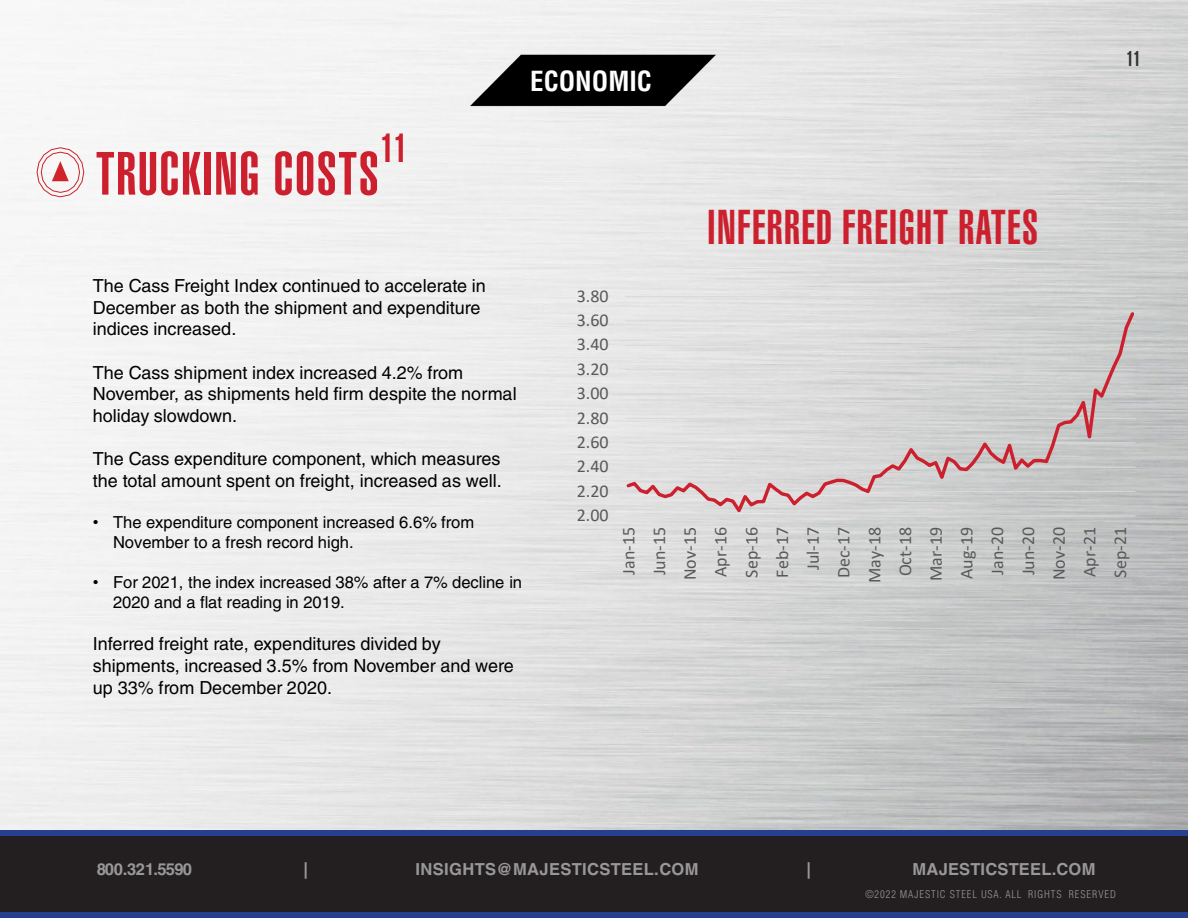
<style>
.page{position:relative;width:1188px;height:918px;background:#fff}
.page>*{position:absolute;margin:0;border:0;box-sizing:border-box;transform-origin:0 0}
.t1{font:60px "Helvetica LT Std Ultra Comp";letter-spacing:.025em;color:#cd202f}
.t2{font:48px "Helvetica LT Std Ultra Comp";letter-spacing:.03em;color:#cd202f}
.t3{font:39.9px "Helvetica LT Std Ultra Comp";color:#cd202f}
.t4{font:700 condensed 27px "Helvetica LT Std";color:#fff}
.t5{font:21px "Helvetica LT Std Ultra Comp";color:#303335}
.t6{font:18px/21.6px "Helvetica LT Std";color:#000}
.t7{font:18px "Calibri";letter-spacing:-.005em;color:#595959}
.t8{font:16.5px/19.8px "Helvetica LT Std";color:#000}
.t9{font:700 16.5px "Helvetica LT Std";letter-spacing:.015em;color:#989899}
.t10{font:700 16.5px "Helvetica LT Std";letter-spacing:-.045em;color:#989899}
.t11{font:300 condensed 10.5px "Helvetica LT Std";letter-spacing:.09em;color:#989899}
.s1{font-family:"Arial"}
</style>
<div class="page">
<img style="left:469px;top:26px;width:250px;height:106px">
<div style="left:0;top:833px;width:1188px;height:82px;background:#231f20"></div>
<div style="left:0;top:912px;width:1188px;height:6px;background:#25408f"></div>
<div style="left:0;top:830px;width:1188px;height:6px;background:#25408f"></div>
<svg style="left:36px;top:147px;width:49px;height:51px"></svg>
<hr style="left:625px;top:296px;width:510px;height:1px;background:#d9d9d9">
<svg style="left:625px;top:309px;width:512px;height:208px;background:#d5d1d1"></svg>
<h1 class="t4" style="left:530px;top:64px;width:123px">ECONOMIC</h1>
<p class="t5" style="left:1126px;top:47px;width:16px">11</p>
<h1 class="t3" style="left:381px;top:125px;width:28px">11</h1>
<h1 class="t1" style="left:96px;top:139px;width:284px">TRUCKING COSTS</h1>
<h1 class="t6" style="left:93px;top:275px;width:395px">The Cass Freight Index continued to accelerate in<br>December as both the shipment and expenditure indices increased.</h1>
<h1 class="t6" style="left:93px;top:361px;width:425px">The Cass shipment index increased 4.2% from<br>November, as shipments held firm despite the normal holiday slowdown.</h1>
<h1 class="t6" style="left:93px;top:448px;width:410px">The Cass expenditure component, which measures the total amount spent on freight, increased as well.</h1>
<p class="t8" style="left:113px;top:513px;width:363px;text-indent:-20px"><span class="s1">•</span> The expenditure component increased 6.6% from<br>November to a fresh record high.</p>
<p class="t8" style="left:113px;top:572px;width:411px;text-indent:-20px"><span class="s1">•</span> For 2021, the index increased 38% after a 7% decline in<br>2020 and a flat reading in 2019.</p>
<h1 class="t6" style="left:93px;top:633px;width:422px">Inferred freight rate, expenditures divided by shipments, increased 3.5% from November and were up 33% from December 2020.</h1>
<p class="t2" style="left:708px;top:199px;width:332px">INFERRED FREIGHT RATES</p>
<p class="t7" style="left:577px;top:283px;width:33px">3.80</p>
<p class="t7" style="left:577px;top:308px;width:33px">3.60</p>
<p class="t7" style="left:577px;top:332px;width:33px">3.40</p>
<p class="t7" style="left:577px;top:356px;width:33px">3.20</p>
<p class="t7" style="left:577px;top:381px;width:33px">3.00</p>
<p class="t7" style="left:577px;top:405px;width:33px">2.80</p>
<p class="t7" style="left:577px;top:429px;width:33px">2.60</p>
<p class="t7" style="left:577px;top:454px;width:33px">2.40</p>
<p class="t7" style="left:577px;top:478px;width:33px">2.20</p>
<p class="t7" style="left:577px;top:502px;width:33px">2.00</p>
<p class="t7" style="left:616px;top:575px;width:49px;rotate:-90deg">Jan-15</p>
<p class="t7" style="left:647px;top:575px;width:50px;rotate:-90deg">Jun-15</p>
<p class="t7" style="left:677px;top:580px;width:54px;rotate:-90deg">Nov-15</p>
<p class="t7" style="left:708px;top:577px;width:51px;rotate:-90deg">Apr-16</p>
<p class="t7" style="left:739px;top:578px;width:52px;rotate:-90deg">Sep-16</p>
<p class="t7" style="left:770px;top:578px;width:52px;rotate:-90deg">Feb-17</p>
<p class="t7" style="left:800px;top:570px;width:44px;rotate:-90deg">Jul-17</p>
<p class="t7" style="left:831px;top:578px;width:53px;rotate:-90deg">Dec-17</p>
<p class="t7" style="left:862px;top:583px;width:57px;rotate:-90deg">May-18</p>
<p class="t7" style="left:893px;top:576px;width:51px;rotate:-90deg">Oct-18</p>
<p class="t7" style="left:923px;top:581px;width:55px;rotate:-90deg">Mar-19</p>
<p class="t7" style="left:954px;top:579px;width:53px;rotate:-90deg">Aug-19</p>
<p class="t7" style="left:985px;top:575px;width:49px;rotate:-90deg">Jan-20</p>
<p class="t7" style="left:1016px;top:575px;width:50px;rotate:-90deg">Jun-20</p>
<p class="t7" style="left:1046px;top:580px;width:54px;rotate:-90deg">Nov-20</p>
<p class="t7" style="left:1077px;top:577px;width:51px;rotate:-90deg">Apr-21</p>
<p class="t7" style="left:1108px;top:578px;width:52px;rotate:-90deg">Sep-21</p>
<p class="t10" style="left:97px;top:859px;width:97px">800.321.5590</p>
<p class="t9" style="left:303px;top:859px;width:6px">|</p>
<p class="t9" style="left:415px;top:859px;width:285px">INSIGHTS@MAJESTICSTEEL.COM</p>
<p class="t9" style="left:807px;top:859px;width:6px">|</p>
<p class="t9" style="left:913px;top:859px;width:184px">MAJESTICSTEEL.COM</p>
<p class="t11" style="left:865px;top:888px;width:252px">©2022 MAJESTIC STEEL USA. ALL RIGHTS RESERVED</p>
</div>
